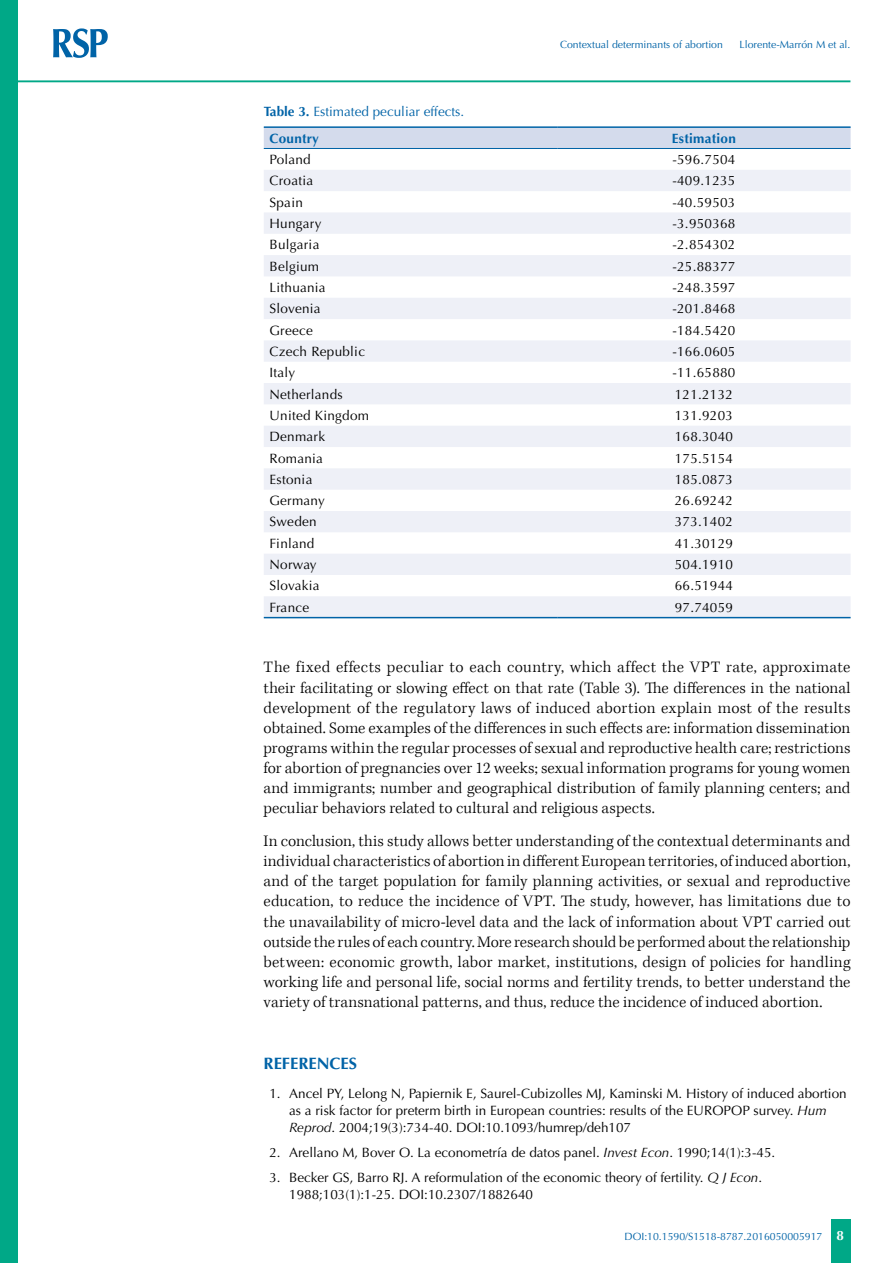
<style>
.page{position:relative;width:893px;height:1263px;background:#fff}
.page>*{position:absolute;margin:0;border:0;box-sizing:border-box;transform-origin:0 0}
.t1{font:300 16.5px/20.1px "Kepler Std";letter-spacing:.005em;color:#000;text-align:justify}
.t2{font:700 16.5px "Optima";color:#0063a7}
.t3{font:13.5px/16.8px "Optima";color:#000}
.t4{font:13.5px "Optima";letter-spacing:.02em;color:#000}
.t5{font:13.5px/26.5px "Optima";color:#0063a7}
.t6{font:700 13.5px "Optima";letter-spacing:.02em;color:#0063a7}
.t7{font:700 13.5px "Optima";color:#fff}
.t8{font:10.5px "Optima";color:#0063a7}
.s1{font-weight:700}
.s2{font-style:italic}
</style>
<div class="page">
<div style="left:831px;top:1220px;width:20px;height:43px;background:#00a887"></div>
<div style="left:0;top:0;width:18px;height:1263px;background:#00a887"></div>
<svg style="left:53px;top:28px;width:55px;height:30px"></svg>
<hr style="left:18px;top:80px;width:832px;height:2px;background:#00a887">
<div style="left:264px;top:128px;width:587px;height:20px;background:#d4dbec"></div>
<svg style="left:264px;top:170px;width:587px;height:447px;fill:#eef0f7"></svg>
<hr style="left:264px;top:126px;width:293px;height:2px;background:#0063a7">
<hr style="left:557px;top:126px;width:294px;height:2px;background:#0063a7">
<hr style="left:264px;top:148px;width:293px;height:1px;background:#0063a7">
<hr style="left:557px;top:148px;width:294px;height:1px;background:#0063a7">
<hr style="left:264px;top:617px;width:293px;height:1px;background:#0063a7">
<hr style="left:557px;top:617px;width:294px;height:1px;background:#0063a7">
<p class="t5" style="left:270px;top:98px;width:196px;text-indent:-6px"><span class="s1">Table 3.</span> Estimated peculiar effects.<br><span class="s1">Country</span></p>
<p class="t8" style="left:560px;top:38px;width:164px">Contextual determinants of abortion</p>
<p class="t8" style="left:740px;top:38px;width:112px">Llorente-Marrón M et al.</p>
<p class="t6" style="left:672px;top:130px;width:65px">Estimation</p>
<p class="t3" style="left:270px;top:151px;width:43px">Poland</p>
<p class="t3" style="left:672px;top:151px;width:64px">-596.7504</p>
<p class="t4" style="left:270px;top:173px;width:45px">Croatia</p>
<p class="t3" style="left:672px;top:173px;width:64px">-409.1235</p>
<p class="t3" style="left:270px;top:194px;width:35px">Spain</p>
<p class="t3" style="left:672px;top:194px;width:64px">-40.59503</p>
<p class="t4" style="left:270px;top:216px;width:53px">Hungary</p>
<p class="t3" style="left:672px;top:215px;width:64px">-3.950368</p>
<p class="t4" style="left:270px;top:237px;width:51px">Bulgaria</p>
<p class="t3" style="left:672px;top:237px;width:64px">-2.854302</p>
<p class="t4" style="left:270px;top:258px;width:51px">Belgium</p>
<p class="t3" style="left:672px;top:258px;width:64px">-25.88377</p>
<p class="t4" style="left:270px;top:280px;width:58px">Lithuania</p>
<p class="t3" style="left:672px;top:279px;width:64px">-248.3597</p>
<p class="t4" style="left:270px;top:301px;width:53px">Slovenia</p>
<p class="t3" style="left:672px;top:300px;width:64px">-201.8468</p>
<p class="t3" style="left:270px;top:322px;width:45px">Greece</p>
<p class="t3" style="left:672px;top:322px;width:64px">-184.5420</p>
<p class="t4" style="left:270px;top:343px;width:97px">Czech Republic</p>
<p class="t3" style="left:672px;top:343px;width:64px">-166.0605</p>
<p class="t3" style="left:270px;top:364px;width:27px">Italy</p>
<p class="t3" style="left:672px;top:364px;width:64px">-11.65880</p>
<p class="t4" style="left:270px;top:386px;width:75px">Netherlands</p>
<p class="t3" style="left:675px;top:386px;width:60px">121.2132</p>
<p class="t4" style="left:270px;top:407px;width:101px">United Kingdom</p>
<p class="t3" style="left:675px;top:407px;width:60px">131.9203</p>
<p class="t4" style="left:270px;top:429px;width:57px">Denmark</p>
<p class="t3" style="left:675px;top:428px;width:60px">168.3040</p>
<p class="t4" style="left:270px;top:450px;width:55px">Romania</p>
<p class="t3" style="left:675px;top:450px;width:60px">175.5154</p>
<p class="t4" style="left:270px;top:471px;width:44px">Estonia</p>
<p class="t3" style="left:675px;top:471px;width:60px">185.0873</p>
<p class="t4" style="left:270px;top:493px;width:57px">Germany</p>
<p class="t3" style="left:675px;top:492px;width:60px">26.69242</p>
<p class="t3" style="left:270px;top:514px;width:49px">Sweden</p>
<p class="t3" style="left:675px;top:514px;width:60px">373.1402</p>
<p class="t4" style="left:270px;top:535px;width:46px">Finland</p>
<p class="t3" style="left:675px;top:535px;width:60px">41.30129</p>
<p class="t3" style="left:270px;top:556px;width:49px">Norway</p>
<p class="t3" style="left:675px;top:556px;width:60px">504.1910</p>
<p class="t4" style="left:270px;top:578px;width:52px">Slovakia</p>
<p class="t3" style="left:675px;top:578px;width:60px">66.51944</p>
<p class="t3" style="left:270px;top:599px;width:41px">France</p>
<p class="t3" style="left:675px;top:599px;width:60px">97.74059</p>
<p class="t1" style="left:264px;top:658px;width:588px">The fixed effects peculiar to each country, which affect the VPT rate, approximate their facilitating or slowing effect on that rate (Table 3). The differences in the national development of the regulatory laws of induced abortion explain most of the results obtained. Some examples of the differences in such effects are: information dissemination programs within the regular processes of sexual and reproductive health care; restrictions for abortion of pregnancies over 12 weeks; sexual information programs for young women and immigrants; number and geographical distribution of family planning centers; and peculiar behaviors related to cultural and religious aspects.</p>
<p class="t1" style="left:264px;top:832px;width:588px">In conclusion, this study allows better understanding of the contextual determinants and individual characteristics of abortion in different European territories, of induced abortion, and of the target population for family planning activities, or sexual and reproductive education, to reduce the incidence of VPT. The study, however, has limitations due to the unavailability of micro-level data and the lack of information about VPT carried out outside the rules of each country. More research should be performed about the relationship between: economic growth, labor market, institutions, design of policies for handling working life and personal life, social norms and fertility trends, to better understand the variety of transnational patterns, and thus, reduce the incidence of induced abortion.</p>
<p class="t2" style="left:264px;top:1053px;width:95px">REFERENCES</p>
<p class="t3" style="left:289px;top:1085px;width:559px;text-indent:-20px">1. Ancel PY, Lelong N, Papiernik E, Saurel-Cubizolles MJ, Kaminski M. History of induced abortion as a risk factor for preterm birth in European countries: results of the EUROPOP survey. <span class="s2">Hum<br>Reprod</span>. 2004;19(3):734-40. DOI:10.1093/humrep/deh107</p>
<p class="t3" style="left:269px;top:1144px;width:507px">2. Arellano M, Bover O. La econometría de datos panel. <span class="s2">Invest Econ</span>. 1990;14(1):3-45.</p>
<p class="t3" style="left:289px;top:1169px;width:474px;text-indent:-20px">3. Becker GS, Barro RJ. A reformulation of the economic theory of fertility. <span class="s2">Q J Econ</span>.<br>1988;103(1):1-25. DOI:10.2307/1882640</p>
<p class="t8" style="left:624px;top:1230px;width:199px">DOI:10.1590/S1518-8787.2016050005917</p>
<p class="t7" style="left:836px;top:1227px;width:9px">8</p>
</div>
